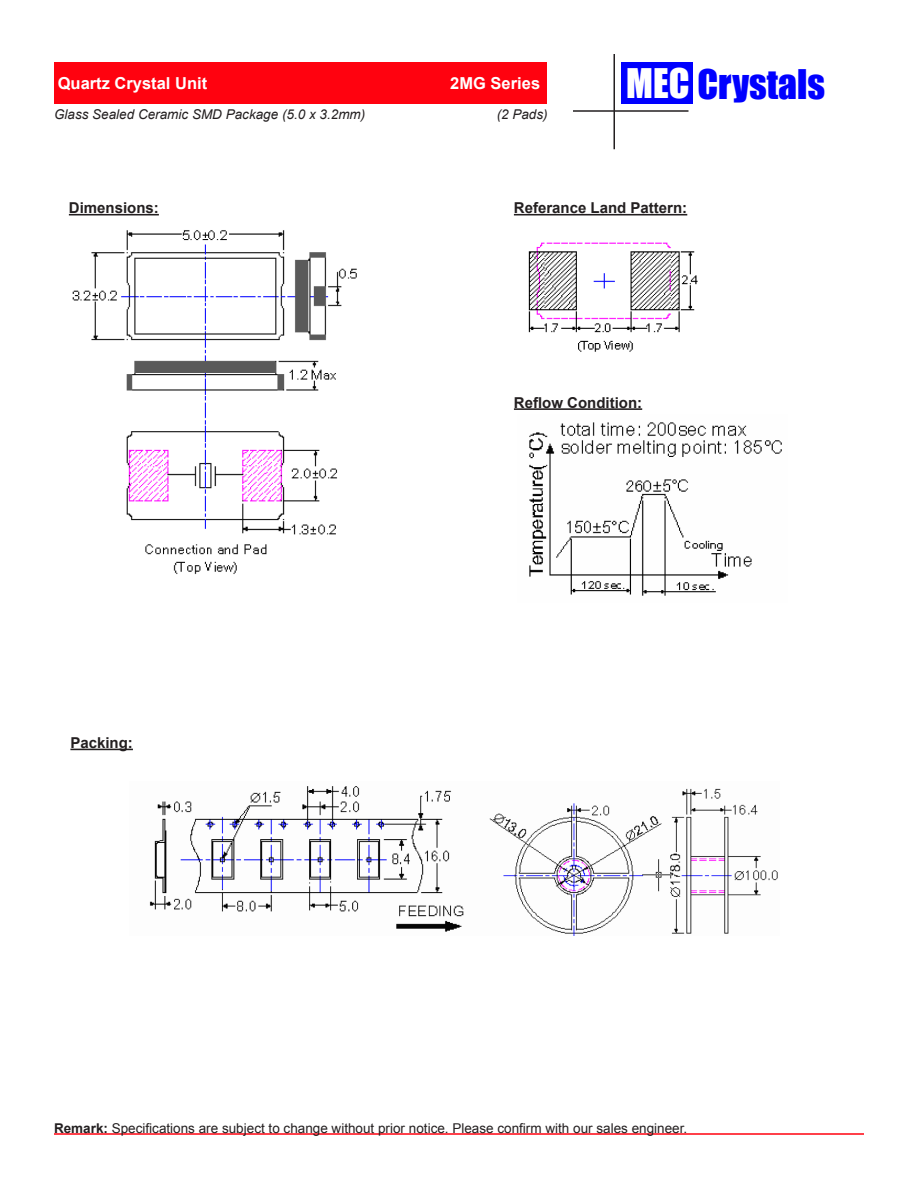
<style>
.page{position:relative;width:918px;height:1188px;background:#fff}
.page>*{position:absolute;margin:0;border:0;box-sizing:border-box;transform-origin:0 0}
.t1{font:37.5px "Impact";color:#00f}
.Product_Type{font:700 16.5px "Arial";color:#fff}
.t2{font:700 15px "Arial";color:#231f20}
.t3{font:13.5px "Arial";color:#231f20}
.t4{font:italic 13.5px "Arial";color:#231f20}
.s1{color:#fff}
.s2{font-weight:700}
</style>
<div class="page">
<div style="left:54px;top:62px;width:493px;height:42px;background:#ff020f"></div>
<hr style="left:613px;top:54px;width:2px;height:95px;background:#231f20">
<hr style="left:573px;top:110px;width:115px;height:2px;background:#231f20">
<div style="left:621px;top:62px;width:72px;height:42px;background:#00f"></div>
<hr style="left:54px;top:1133px;width:810px;height:2px;background:#ff020f">
<hr style="left:69px;top:214px;width:90px;height:1px;background:#231f20">
<hr style="left:514px;top:214px;width:173px;height:1px;background:#231f20">
<hr style="left:514px;top:408px;width:128px;height:2px;background:#231f20">
<hr style="left:70px;top:749px;width:63px;height:1px;background:#231f20">
<img style="left:72px;top:230px;width:285px;height:345px">
<img style="left:528px;top:242px;width:170px;height:110px">
<img style="left:529px;top:422px;width:253px;height:174px">
<img style="left:149px;top:786px;width:629px;height:150px">
<p class="Product_Type" style="left:58px;top:72px;width:151px">Quartz Crystal Unit</p>
<p class="Product_Type" style="left:450px;top:72px;width:91px">2MG Series</p>
<p class="t4" style="left:54px;top:105px;width:313px">Glass Sealed Ceramic SMD Package (5.0 x 3.2mm)</p>
<p class="t4" style="left:497px;top:105px;width:53px">(2 Pads)</p>
<h1 class="t1" style="left:626px;top:55px;width:200px"><span class="s1">MEC</span> Crystals</h1>
<p class="t2" style="left:69px;top:198px;width:92px">Dimensions:</p>
<p class="t2" style="left:514px;top:198px;width:175px">Referance Land Pattern:</p>
<p class="t2" style="left:70px;top:733px;width:64px">Packing:</p>
<p class="t2" style="left:514px;top:392px;width:130px">Reflow Condition:</p>
<p class="t3" style="left:54px;top:1120px;width:635px"><span class="s2">Remark:</span> Specifications are subject to change without prior notice. Please confirm with our sales engineer.</p>
</div>
